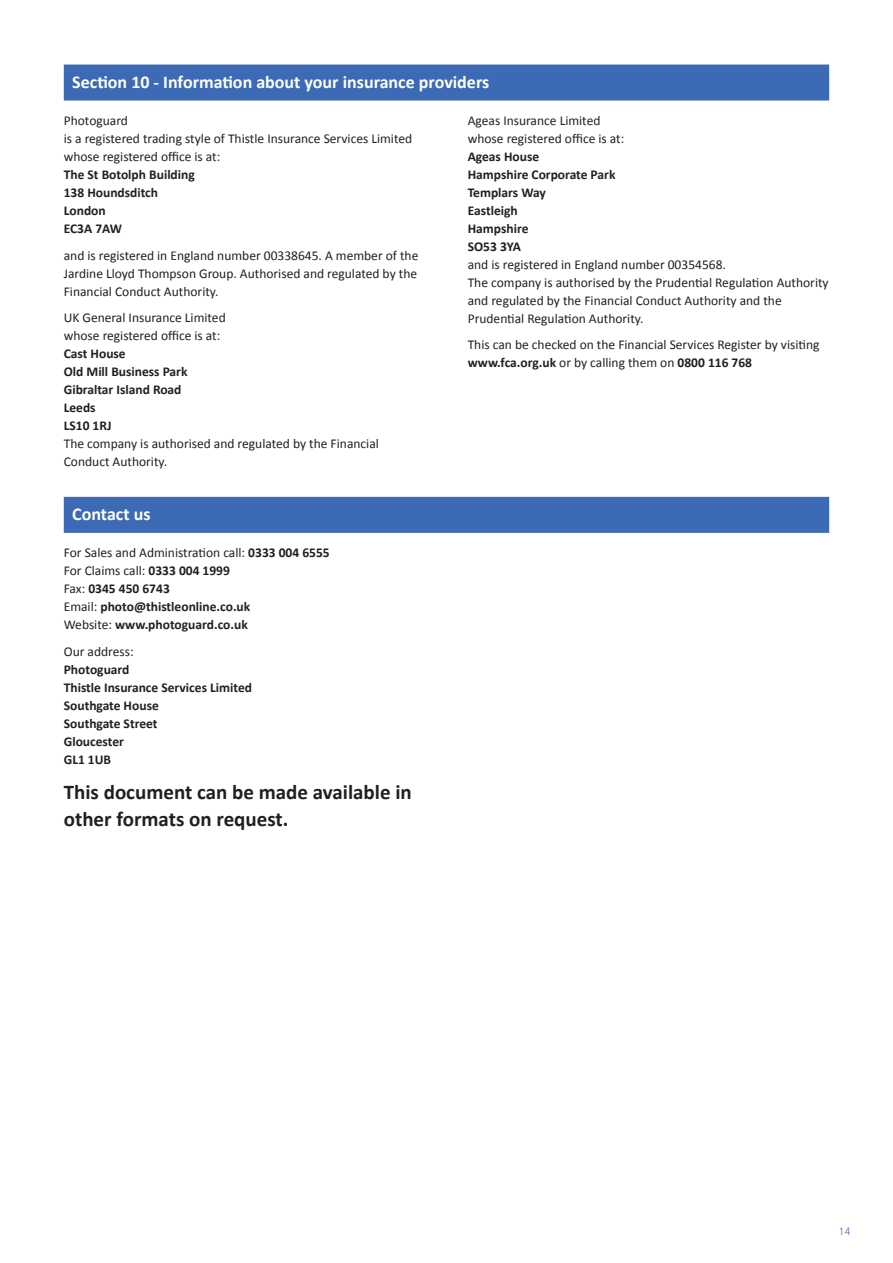
<style>
.page{position:relative;width:893px;height:1263px;background:#fff}
.page>*{position:absolute;margin:0;border:0;box-sizing:border-box;transform-origin:0 0}
.t1{font:700 21px/27px "Calibri";color:#231f20}
.t2{font:700 18px "Calibri";color:#fff}
.t3{font:13.5px/18px "Calibri";color:#231f20}
.t4{font:700 13.5px/18px "Calibri";color:#231f20}
.t5{font:300 10.5px "Akzidenz Grotesk BQ";color:#3c6ab4}
.s1{font-weight:700}
.s2{font-weight:400}
</style>
<div class="page">
<div style="left:64px;top:65px;width:765px;height:36px;background:#3c6ab4"></div>
<div style="left:64px;top:497px;width:765px;height:36px;background:#3c6ab4"></div>
<h2 class="t2" style="left:72px;top:71px;width:419px">Section 10 - Information about your insurance providers</h2>
<p class="t3" style="left:64px;top:111px;width:350px">Photoguard<br>is a registered trading style of Thistle Insurance Services Limited whose registered office is at:</p>
<p class="t4" style="left:64px;top:165px;width:133px">The St Botolph Building<br>138 Houndsditch<br>London<br>EC3A 7AW</p>
<p class="t3" style="left:64px;top:245px;width:356px;text-align:justify">and is registered in England number 00338645. A member of the Jardine Lloyd Thompson Group. Authorised and regulated by the Financial Conduct Authority.</p>
<p class="t3" style="left:64px;top:308px;width:163px">UK General Insurance Limited whose registered office is at:</p>
<p class="t4" style="left:64px;top:344px;width:125px">Cast House<br>Old Mill Business Park<br>Gibraltar Island Road<br>Leeds<br>LS10 1RJ</p>
<p class="t3" style="left:64px;top:434px;width:317px">The company is authorised and regulated by the Financial<br>Conduct Authority.</p>
<p class="t3" style="left:468px;top:111px;width:158px">Ageas Insurance Limited whose registered office is at:</p>
<p class="t4" style="left:468px;top:147px;width:149px">Ageas House<br>Hampshire Corporate Park<br>Templars Way<br>Eastleigh<br>Hampshire<br>SO53 3YA</p>
<p class="t3" style="left:468px;top:255px;width:362px">and is registered in England number 00354568.<br>The company is authorised by the Prudential Regulation Authority and regulated by the Financial Conduct Authority and the Prudential Regulation Authority.</p>
<p class="t3" style="left:468px;top:335px;width:353px">This can be checked on the Financial Services Register by visiting <span class="s1">www.fca.org.uk</span> or by calling them on <span class="s1">0800 116 768</span></p>
<h2 class="t2" style="left:72px;top:503px;width:80px">Contact us</h2>
<p class="t4" style="left:64px;top:543px;width:267px"><span class="s2">For Sales and Administration call:</span> 0333 004 6555<br><span class="s2">For Claims call:</span> 0333 004 1999<br><span class="s2">Fax:</span> 0345 450 6743<br><span class="s2">Email:</span> photo@thistleonline.co.uk<br><span class="s2">Website:</span> www.photoguard.co.uk</p>
<p class="t3" style="left:64px;top:642px;width:71px">Our address:</p>
<p class="t4" style="left:64px;top:660px;width:190px">Photoguard<br>Thistle Insurance Services Limited<br>Southgate House<br>Southgate Street<br>Gloucester<br>GL1 1UB</p>
<h1 class="t1" style="left:64px;top:778px;width:349px">This document can be made available in other formats on request.</h1>
<p class="t5" style="left:838px;top:1225px;width:14px">14</p>
</div>
